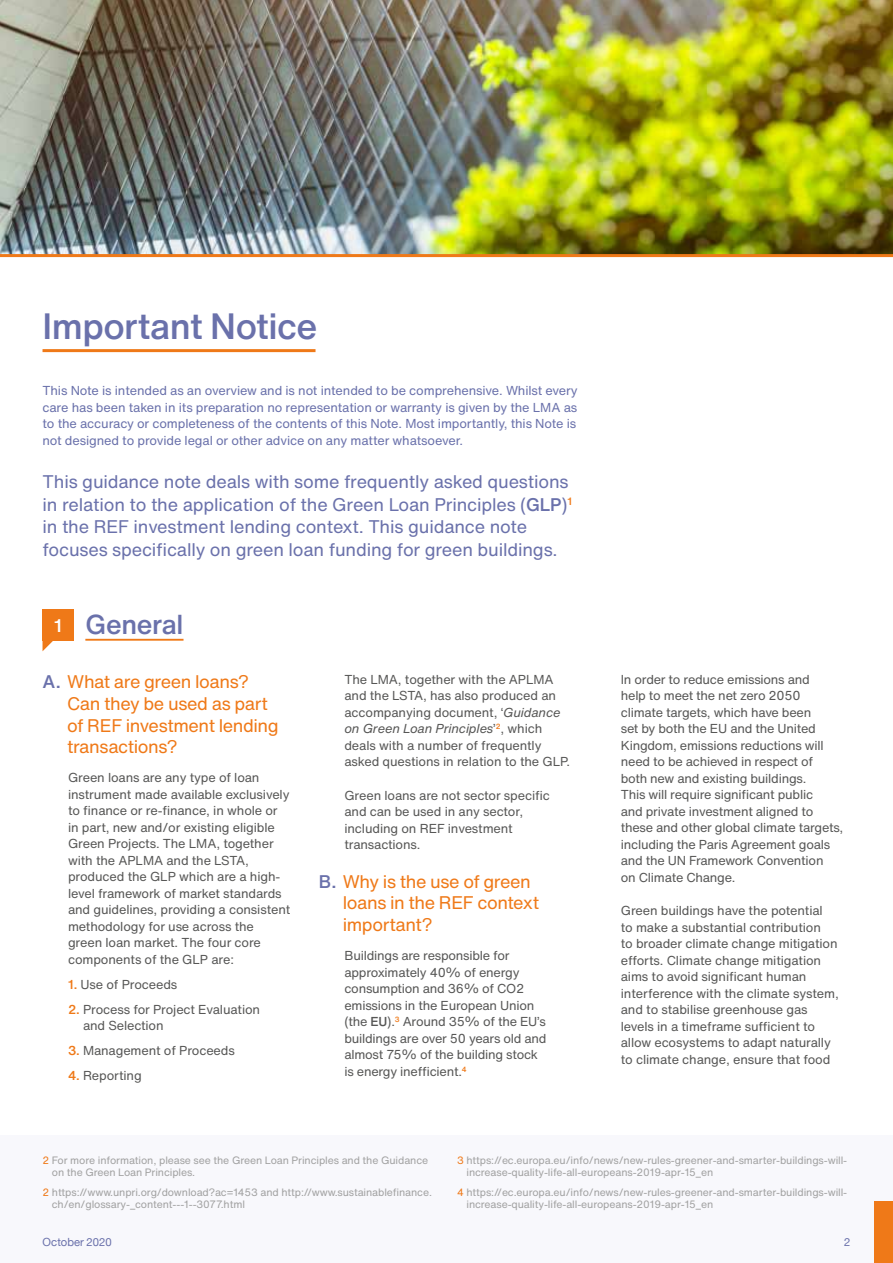
<style>
.page{position:relative;width:893px;height:1263px;background:#fff}
.page>*{position:absolute;margin:0;border:0;box-sizing:border-box;transform-origin:0 0}
.t1{font:500 36px "Helvetica Now Text";letter-spacing:-.015em;color:#6a71ab}
.t2{font:500 27px "Helvetica Now Text";letter-spacing:-.015em;color:#6a71ab}
.t3{font:18px/22.5px "Helvetica Now Text";letter-spacing:-.01em;color:#6a71ab}
.t4{font:18px/21.6px "Helvetica Now Text";letter-spacing:-.025em;color:#ef7918}
.t5{font:12.75px/16.5px "Helvetica Now Text";letter-spacing:-.01em;color:#575756}
.t6{font:12.75px/16.5px "Helvetica Now Text";letter-spacing:-.01em;color:#6a71ab;text-align:justify}
.t7{font:11.25px "Helvetica Neue";letter-spacing:.01em;color:#6a71ab}
.t8{font:10.5px/12px "Helvetica Now Text";letter-spacing:-.01em;color:#a1a1a1}
.s1{font-weight:500}
.s2{font-size:18px;color:#fff}
.s3{font-weight:500;color:#6a71ab}
.s4{font-weight:500;color:#ef7918}
.s5{font-style:italic}
.s6{color:#ef7918}
</style>
<div class="page">
<div style="left:0;top:1086px;width:893px;height:177px;background:#f8f8fc"></div>
<div style="left:0;top:1079px;width:893px;height:55px;background:#fff"></div>
<hr style="left:43px;top:349px;width:272px;height:3px;background:#ef7918">
<div style="left:874px;top:1201px;width:19px;height:62px;background:#ef7918"></div>
<img style="left:0;top:0;width:893px;height:254px">
<hr style="left:0;top:254px;width:893px;height:3px;background:#ef7918">
<hr style="left:85px;top:639px;width:99px;height:2px;background:#ef7918">
<svg style="left:43px;top:641px;width:10px;height:10px"></svg>
<div style="left:43px;top:609px;width:31px;height:32px;background:#ef7918"></div>
<h1 class="t1" style="left:43px;top:299px;width:276px">Important Notice</h1>
<p class="t6" style="left:43px;top:382px;width:537px">This Note is intended as an overview and is not intended to be comprehensive. Whilst every care has been taken in its preparation no representation or warranty is given by the LMA as to the accuracy or completeness of the contents of this Note. Most importantly, this Note is not designed to provide legal or other advice on any matter whatsoever.</p>
<p class="t3" style="left:43px;top:470px;width:531px">This guidance note deals with some frequently asked questions in relation to the application of the Green Loan Principles (<span class="s1">GLP</span>)<sup>1 </sup>in the REF investment lending context. This guidance note focuses specifically on green loan funding for green buildings.</p>
<h2 class="t2" style="left:54px;top:604px;width:131px"><span class="s2">1</span> General</h2>
<h3 class="t4" style="left:67px;top:671px;width:213px;text-indent:-25px"><span class="s3">A.</span> What are green loans?<br>Can they be used as part of REF investment lending transactions?</h3>
<p class="t5" style="left:68px;top:769px;width:224px">Green loans are any type of loan instrument made available exclusively to finance or re-finance, in whole or in part, new and/or existing eligible Green Projects. The LMA, together with the APLMA and the LSTA, produced the GLP which are a high&shy;level framework of market standards and guidelines, providing a consistent methodology for use across the green loan market. The four core components of the GLP are:</p>
<p class="t5" style="left:68px;top:976px;width:111px"><span class="s4">1.</span> Use of Proceeds</p>
<p class="t5" style="left:83px;top:1001px;width:179px;text-indent:-15px"><span class="s4">2.</span> Process for Project Evaluation and Selection</p>
<p class="t5" style="left:68px;top:1042px;width:168px"><span class="s4">3.</span> Management of Proceeds</p>
<p class="t5" style="left:68px;top:1067px;width:75px"><span class="s4">4.</span> Reporting</p>
<p class="t5" style="left:344px;top:671px;width:227px">The LMA, together with the APLMA and the LSTA, has also produced an accompanying document, ‘<span class="s5">Guidance on Green Loan Principles</span>’<sup>2</sup>, which deals with a number of frequently asked questions in relation to the GLP.</p>
<p class="t5" style="left:344px;top:787px;width:207px">Green loans are not sector specific and can be used in any sector, including on REF investment transactions.</p>
<h3 class="t4" style="left:343px;top:870px;width:198px;text-indent:-24px"><span class="s3">B.</span> Why is the use of green loans in the REF context important?</h3>
<p class="t5" style="left:344px;top:947px;width:204px">Buildings are responsible for approximately 40% of energy consumption and 36% of CO2 emissions in the European Union (the <span class="s1">EU</span>).<sup>3</sup> Around 35% of the EU’s buildings are over 50 years old and almost 75% of the building stock is energy inefficient.<sup>4</sup></p>
<p class="t5" style="left:621px;top:671px;width:224px">In order to reduce emissions and<br>help to meet the net zero 2050 climate targets, which have been<br>set by both the EU and the United<br>Kingdom, emissions reductions will need to be achieved in respect of<br>both new and existing buildings.<br>This will require significant public<br>and private investment aligned to these and other global climate targets, including the Paris Agreement goals and the UN Framework Convention<br>on Climate Change.</p>
<p class="t5" style="left:621px;top:902px;width:220px">Green buildings have the potential<br>to make a substantial contribution<br>to broader climate change mitigation efforts. Climate change mitigation aims to avoid significant human interference with the climate system, and to stabilise greenhouse gas levels in a timeframe sufficient to allow ecosystems to adapt naturally to climate change, ensure that food</p>
<p class="t8" style="left:52px;top:1154px;width:378px;text-indent:-9px"><span class="s6">2</span> For more information, please see the Green Loan Principles and the Guidance on the Green Loan Principles.</p>
<p class="t8" style="left:52px;top:1186px;width:382px;text-indent:-9px"><span class="s6">2</span> https://www.unpri.org/download?ac=1453 and http://www.sustainablefinance. ch/en/glossary-_content---1--3077.html</p>
<p class="t8" style="left:466px;top:1154px;width:382px;text-indent:-9px"><span class="s6">3</span> https://ec.europa.eu/info/news/new-rules-greener-and-smarter-buildings-will&shy;increase-quality-life-all-europeans-2019-apr-15_en</p>
<p class="t8" style="left:466px;top:1186px;width:382px;text-indent:-9px"><span class="s6">4</span> https://ec.europa.eu/info/news/new-rules-greener-and-smarter-buildings-will&shy;increase-quality-life-all-europeans-2019-apr-15_en</p>
<p class="t7" style="left:43px;top:1234px;width:71px">October 2020</p>
<p class="t7" style="left:844px;top:1234px;width:8px">2</p>
</div>
